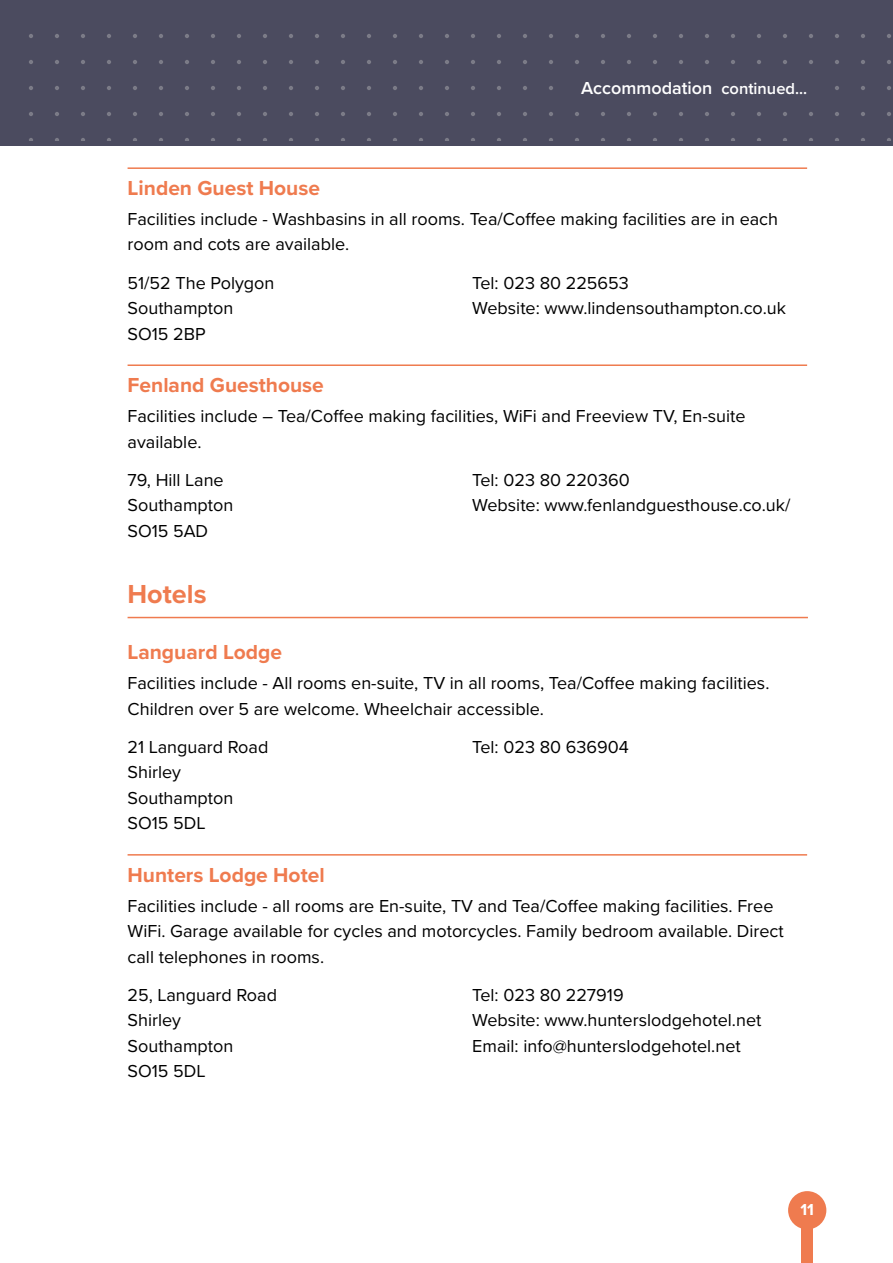
<style>
.page{position:relative;width:893px;height:1263px;background:#fff}
.page>*{position:absolute;margin:0;border:0;box-sizing:border-box;transform-origin:0 0}
.t1{font:700 27px "Proxima Nova";color:#ef7b4f}
.t2{font:700 21px "Proxima Nova";color:#ef7b4f}
.t3{font:18px/25.5px "Proxima Nova";color:#000}
.t4{font:600 18px "Proxima Nova";color:#fff}
.t5{font:700 16.5px "Proxima Nova";color:#fff}
.s1{font-size:16.5px}
</style>
<div class="page">
<div style="left:0;top:0;width:893px;height:146px;background:#4b4b5f"></div>
<svg style="left:29px;top:34px;width:862px;height:106px"></svg>
<div style="left:801px;top:1212px;width:12px;height:51px;background:#ef7b4f"></div>
<div style="left:788px;top:1191px;width:38px;height:38px;background:#ef7b4f;border-radius:50%"></div>
<div style="left:568px;top:67px;width:252px;height:43px;background:#4b4b5f"></div>
<hr style="left:128px;top:167px;width:679px;height:2px;background:#ef7b4f">
<hr style="left:128px;top:364px;width:679px;height:2px;background:#ef7b4f">
<hr style="left:128px;top:617px;width:680px;height:1px;background:#ef7b4f">
<hr style="left:128px;top:854px;width:679px;height:1px;background:#ef7b4f">
<p class="t4" style="left:581px;top:74px;width:228px">Accommodation <span class="s1">continued...</span></p>
<p class="t2" style="left:128px;top:173px;width:194px">Linden Guest House</p>
<p class="t3" style="left:128px;top:205px;width:652px">Facilities include - Washbasins in all rooms. Tea/Coffee making facilities are in each room and cots are available.</p>
<p class="t3" style="left:128px;top:269px;width:148px">51/52 The Polygon<br>Southampton<br>SO15 2BP</p>
<p class="t3" style="left:472px;top:269px;width:315px">Tel: 023 80 225653<br>Website: www.lindensouthampton.co.uk</p>
<p class="t2" style="left:128px;top:370px;width:198px">Fenland Guesthouse</p>
<p class="t3" style="left:128px;top:402px;width:619px">Facilities include – Tea/Coffee making facilities, WiFi and Freeview TV, En-suite available.</p>
<p class="t3" style="left:128px;top:466px;width:107px">79, Hill Lane<br>Southampton<br>SO15 5AD</p>
<p class="t3" style="left:472px;top:466px;width:320px">Tel: 023 80 220360<br>Website: www.fenlandguesthouse.co.uk/</p>
<h1 class="t1" style="left:128px;top:573px;width:81px">Hotels</h1>
<p class="t2" style="left:128px;top:637px;width:156px">Languard Lodge</p>
<p class="t3" style="left:128px;top:669px;width:643px">Facilities include - All rooms en-suite, TV in all rooms, Tea/Coffee making facilities.<br>Children over 5 are welcome. Wheelchair accessible.</p>
<p class="t3" style="left:128px;top:733px;width:142px">21 Languard Road<br>Shirley<br>Southampton<br>SO15 5DL</p>
<p class="t3" style="left:472px;top:733px;width:158px">Tel: 023 80 636904</p>
<p class="t2" style="left:128px;top:859px;width:199px">Hunters Lodge Hotel</p>
<p class="t3" style="left:128px;top:892px;width:658px">Facilities include - all rooms are En-suite, TV and Tea/Coffee making facilities. Free<br>WiFi. Garage available for cycles and motorcycles. Family bedroom available. Direct call telephones in rooms.</p>
<p class="t3" style="left:128px;top:981px;width:151px">25, Languard Road<br>Shirley<br>Southampton<br>SO15 5DL</p>
<p class="t3" style="left:472px;top:981px;width:291px">Tel: 023 80 227919<br>Website: www.hunterslodgehotel.net<br>Email: info@hunterslodgehotel.net</p>
<p class="t5" style="left:800px;top:1197px;width:15px">11</p>
</div>
